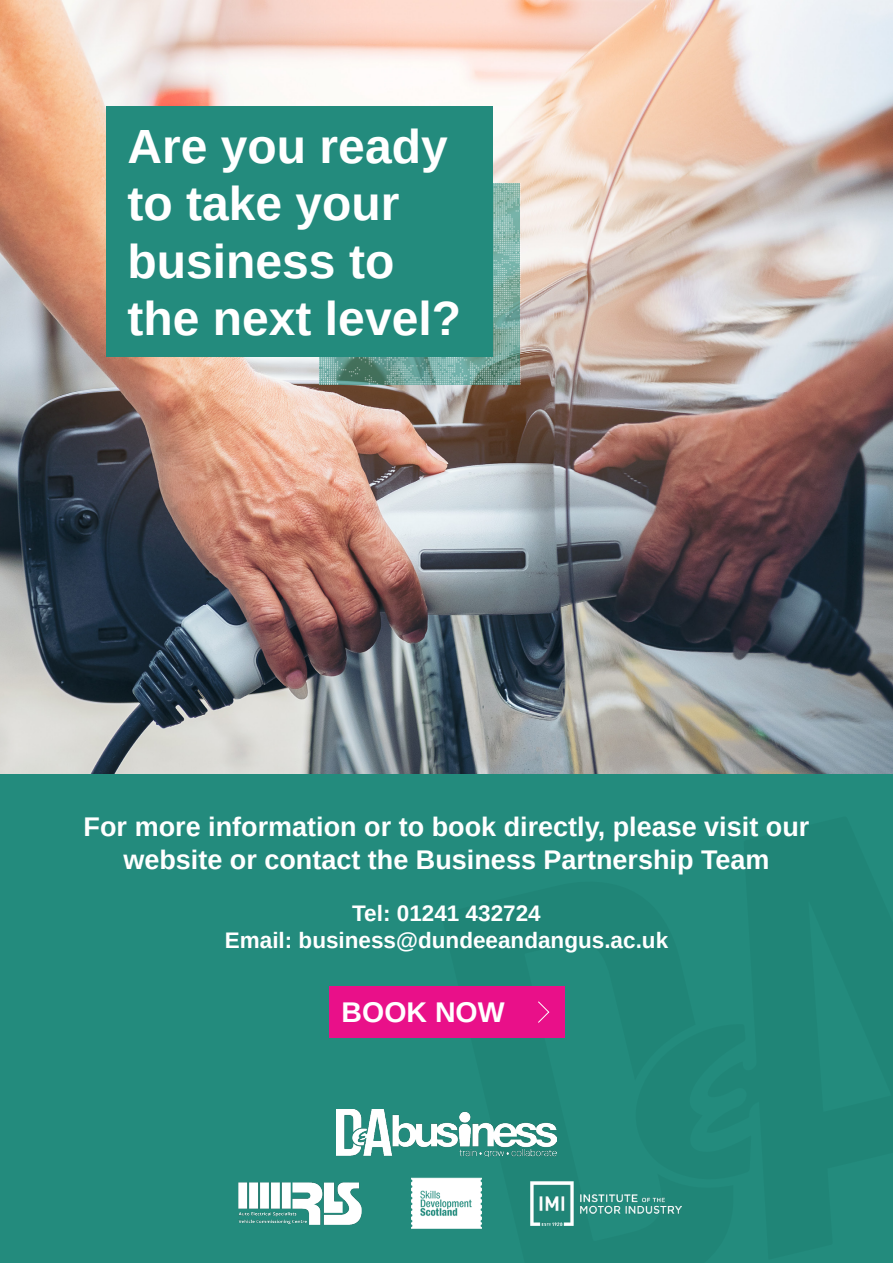
<style>
.page{position:relative;width:893px;height:1263px;background:#fff}
.page>*{position:absolute;margin:0;border:0;box-sizing:border-box;transform-origin:0 0}
.t1{font:700 48px/57.6px "Arimo";color:#fff}
.t2{font:700 28.5px "Arimo";color:#fff}
.t3{font:700 27px/32.4px "Arimo";color:#fff;text-align:center}
.t4{font:700 22.5px "Arimo";color:#fff}
</style>
<div class="page">
<img style="left:0;top:0;width:893px;height:775px">
<div style="left:0;top:775px;width:893px;height:488px;background:#238b7d"></div>
<img style="left:337px;top:1109px;width:219px;height:48px">
<img style="left:238px;top:1182px;width:124px;height:43px">
<img style="left:531px;top:1182px;width:151px;height:43px">
<img style="left:411px;top:1178px;width:71px;height:51px">
<img style="left:319px;top:183px;width:201px;height:201px">
<div style="left:106px;top:106px;width:386px;height:251px;background:#238b7d"></div>
<div style="left:329px;top:986px;width:235px;height:51px;background:#e91089"></div>
<p class="t1" style="left:128px;top:118px;width:335px">Are you ready to take your business to the next level?</p>
<p class="t3" style="left:84px;top:811px;width:727px">For more information or to book directly, please visit our website or contact the Business Partnership Team</p>
<p class="t4" style="left:352px;top:897px;width:190px">Tel: 01241 432724</p>
<p class="t4" style="left:225px;top:924px;width:445px">Email: business@dundeeandangus.ac.uk</p>
<p class="t2" style="left:342px;top:993px;width:165px">BOOK NOW</p>
</div>
